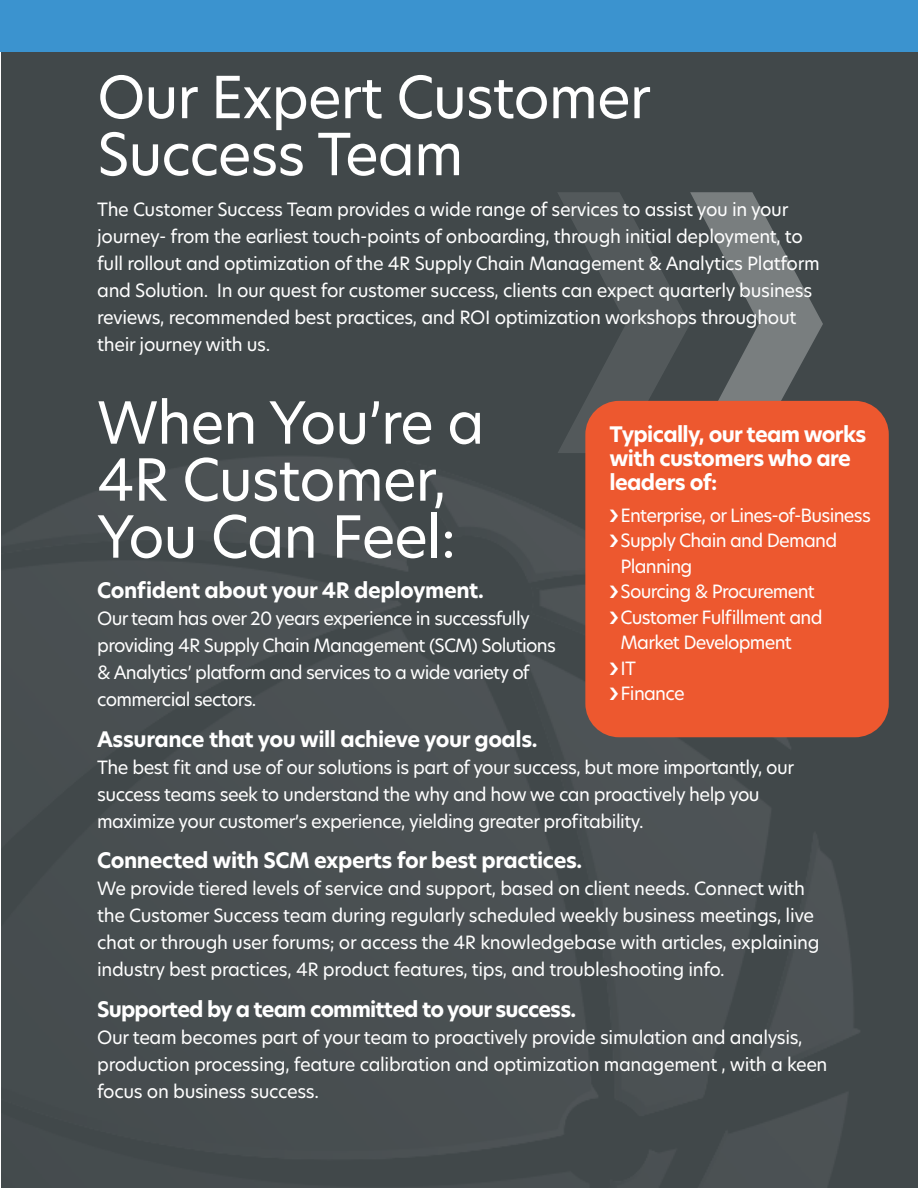
<style>
.page{position:relative;width:918px;height:1188px;background:#fff}
.page>*{position:absolute;margin:0;border:0;box-sizing:border-box;transform-origin:0 0}
.t1{font:57px/57px "New Hero";letter-spacing:-.02em;color:#fff}
.t2{font:700 21px/24px "New Hero";letter-spacing:-.03em;color:#fff}
.t3{font:18px/27px "New Hero";letter-spacing:-.02em;color:#fff}
.t4{font:18px/27px "New Hero";letter-spacing:-.04em;color:#fff}
</style>
<div class="page">
<img style="left:1px;top:52px;width:917px;height:1136px">
<svg style="left:557px;top:192px;width:266px;height:261px;background:#52585a"></svg>
<div style="left:0;top:1px;width:918px;height:51px;background:#3b93cf"></div>
<div style="left:585px;top:401px;width:304px;height:336px;background:#ed582f;border-radius:34px"></div>
<h1 class="t1" style="left:97px;top:70px;width:555px">Our Expert Customer<br>Success Team</h1>
<p class="t3" style="left:97px;top:196px;width:724px">The Customer Success Team provides a wide range of services to assist you in your journey- from the earliest touch-points of onboarding, through initial deployment, to full rollout and optimization of the 4R Supply Chain Management &amp; Analytics Platform and Solution. In our quest for customer success, clients can expect quarterly business reviews, recommended best practices, and ROI optimization workshops throughout their journey with us.</p>
<h1 class="t1" style="left:97px;top:395px;width:389px">When You’re a<br>4R Customer,<br>You Can Feel:</h1>
<p class="t2" style="left:97px;top:580px;width:388px">Confident about your 4R deployment.</p>
<p class="t4" style="left:97px;top:605px;width:460px">Our team has over 20 years experience in successfully providing 4R Supply Chain Management (SCM) Solutions &amp; Analytics’ platform and services to a wide variety of commercial sectors.</p>
<p class="t2" style="left:97px;top:729px;width:442px">Assurance that you will achieve your goals.</p>
<p class="t3" style="left:97px;top:754px;width:698px">The best fit and use of our solutions is part of your success, but more importantly, our success teams seek to understand the why and how we can proactively help you maximize your customer’s experience, yielding greater profitability.</p>
<p class="t2" style="left:97px;top:850px;width:487px">Connected with SCM experts for best practices.</p>
<p class="t3" style="left:97px;top:875px;width:724px">We provide tiered levels of service and support, based on client needs. Connect with the Customer Success team during regularly scheduled weekly business meetings, live chat or through user forums; or access the 4R knowledgebase with articles, explaining industry best practices, 4R product features, tips, and troubleshooting info.</p>
<p class="t2" style="left:97px;top:999px;width:481px">Supported by a team committed to your success.</p>
<p class="t3" style="left:97px;top:1024px;width:732px">Our team becomes part of your team to proactively provide simulation and analysis, production processing, feature calibration and optimization management , with a keen focus on business success.</p>
<p class="t2" style="left:610px;top:423px;width:258px">Typically, our team works with customers who are leaders of:</p>
<p class="t4" style="left:610px;top:502px;width:263px">❯ Enterprise, or Lines-of-Business</p>
<p class="t4" style="left:610px;top:528px;width:229px">❯ Supply Chain and Demand</p>
<p class="t4" style="left:621px;top:553px;width:73px">Planning</p>
<p class="t4" style="left:610px;top:579px;width:207px">❯ Sourcing &amp; Procurement</p>
<p class="t4" style="left:610px;top:604px;width:214px">❯ Customer Fulfillment and</p>
<p class="t4" style="left:621px;top:630px;width:173px">Market Development</p>
<p class="t3" style="left:610px;top:655px;width:28px">❯ IT</p>
<p class="t4" style="left:610px;top:681px;width:77px">❯ Finance</p>
</div>
